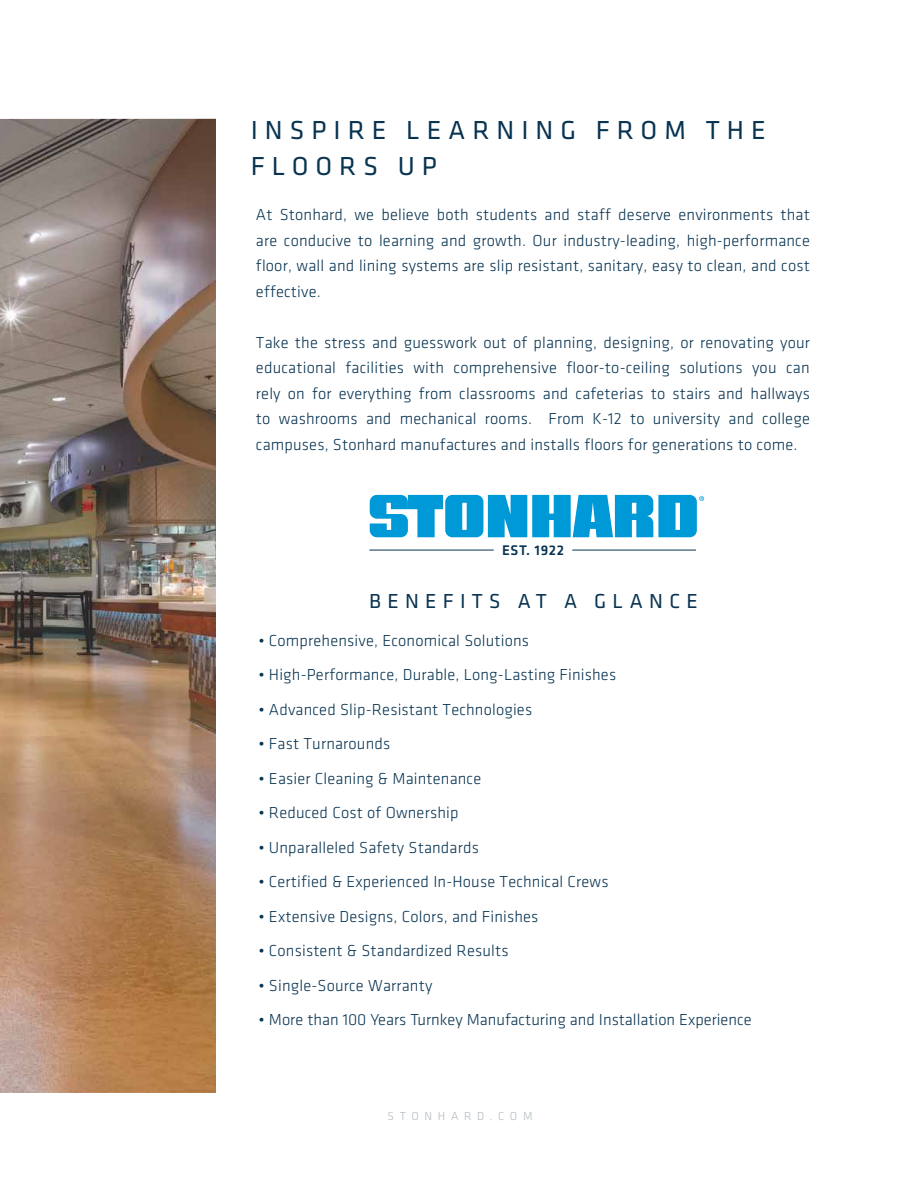
<style>
.page{position:relative;width:918px;height:1188px;background:#fff}
.page>*{position:absolute;margin:0;border:0;box-sizing:border-box;transform-origin:0 0}
.t1{font:27px/36px "Klavika";letter-spacing:.26em;color:#083351}
.t2{font:21px "Klavika";letter-spacing:.3em;color:#083351}
.t3{font:300 16.5px/25.5px "Klavika";letter-spacing:.01em;color:#083351;text-align:justify}
.t4{font:500 14.55px "Klavika";letter-spacing:.05em;color:#083351}
.t5{font:300 12px "Klavika";letter-spacing:.475em;color:#afb9bf}
</style>
<div class="page">
<img style="left:0;top:119px;width:216px;height:974px">
<hr style="left:572px;top:550px;width:124px;height:1px;background:#083351">
<hr style="left:369px;top:550px;width:125px;height:1px;background:#083351">
<svg style="left:370px;top:495px;width:334px;height:42px"></svg>
<h1 class="t1" style="left:251px;top:111px;width:516px">INSPIRE LEARNING FROM THE<br>FLOORS UP</h1>
<p class="t3" style="left:256px;top:202px;width:555px">At Stonhard, we believe both students and staff deserve environments that are conducive to learning and growth. Our industry-leading, high-performance floor, wall and lining systems are slip resistant, sanitary, easy to clean, and cost effective.</p>
<p class="t3" style="left:256px;top:329px;width:556px">Take the stress and guesswork out of planning, designing, or renovating your educational facilities with comprehensive floor-to-ceiling solutions you can rely on for everything from classrooms and cafeterias to stairs and hallways to washrooms and mechanical rooms. From K-12 to university and college campuses, Stonhard manufactures and installs floors for generations to come.</p>
<p class="t4" style="left:502px;top:540px;width:64px">EST. 1922</p>
<p class="t2" style="left:369px;top:587px;width:330px">BENEFITS AT A GLANCE</p>
<p class="t3" style="left:258px;top:628px;width:272px">• Comprehensive, Economical Solutions</p>
<p class="t3" style="left:258px;top:662px;width:359px">• High-Performance, Durable, Long-Lasting Finishes</p>
<p class="t3" style="left:258px;top:697px;width:275px">• Advanced Slip-Resistant Technologies</p>
<p class="t3" style="left:258px;top:731px;width:133px">• Fast Turnarounds</p>
<p class="t3" style="left:258px;top:766px;width:224px">• Easier Cleaning &amp; Maintenance</p>
<p class="t3" style="left:258px;top:800px;width:202px">• Reduced Cost of Ownership</p>
<p class="t3" style="left:258px;top:835px;width:222px">• Unparalleled Safety Standards</p>
<p class="t3" style="left:258px;top:869px;width:352px">• Certified &amp; Experienced In-House Technical Crews</p>
<p class="t3" style="left:258px;top:904px;width:282px">• Extensive Designs, Colors, and Finishes</p>
<p class="t3" style="left:258px;top:938px;width:252px">• Consistent &amp; Standardized Results</p>
<p class="t3" style="left:258px;top:973px;width:175px">• Single-Source Warranty</p>
<p class="t3" style="left:258px;top:1007px;width:495px">• More than 100 Years Turnkey Manufacturing and Installation Experience</p>
<p class="t5" style="left:388px;top:1108px;width:146px">STONHARD.COM</p>
</div>
